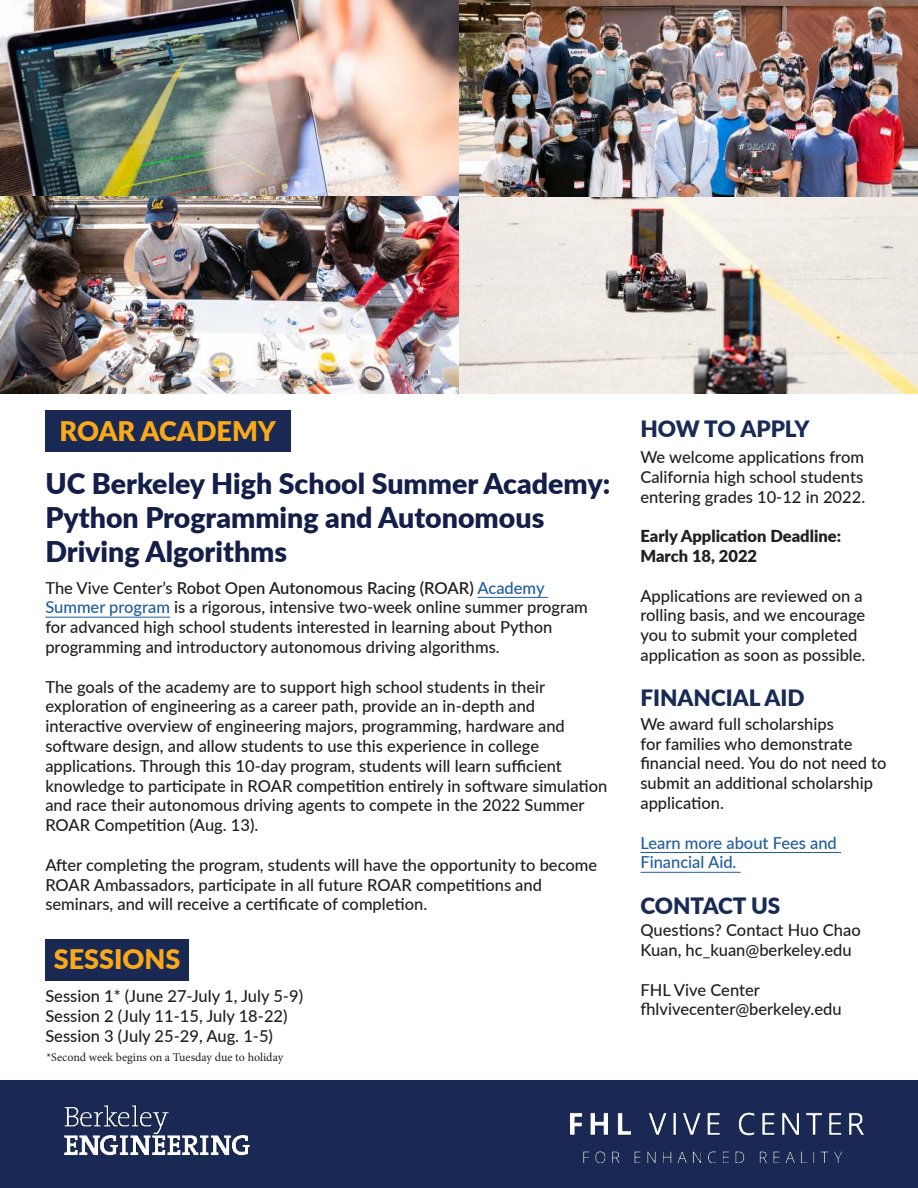
<style>
.page{position:relative;width:918px;height:1188px;background:#fff}
.page>*{position:absolute;margin:0;border:0;box-sizing:border-box;transform-origin:0 0}
.t1{font:900 28.5px/34.2px "Lato";color:#131e49}
.t2{font:900 27px "Lato";color:#faa919}
.t3{font:900 22.5px "Lato";color:#192a54}
.t4{font:500 16.5px/19.8px "Lato";color:#221f1f}
.t5{font:900 16.5px/19.8px "Lato";color:#221f1f}
.t6{font:500 16.5px/19.8px "Lato";color:#1f5d9e}
.t7{font:12px "Minion Pro";color:#221f1f}
.s1{font-weight:600}
.s2{color:#1f5d9e}
</style>
<div class="page">
<hr style="left:477px;top:597px;width:71px;height:1px;background:#1f5d9e">
<hr style="left:45px;top:617px;width:125px;height:1px;background:#1f5d9e">
<hr style="left:640px;top:852px;width:201px;height:1px;background:#1f5d9e">
<hr style="left:640px;top:872px;width:101px;height:1px;background:#1f5d9e">
<div style="left:0;top:1081px;width:918px;height:107px;background:#192954"></div>
<img style="left:570px;top:1112px;width:294px;height:51px">
<img style="left:64px;top:1105px;width:186px;height:51px">
<img style="left:0;top:0;width:918px;height:393px">
<div style="left:45px;top:411px;width:245px;height:41px;background:#192954"></div>
<div style="left:45px;top:939px;width:144px;height:41px;background:#192954"></div>
<h2 class="t2" style="left:60px;top:421px;width:218px">ROAR ACADEMY</h2>
<h1 class="t1" style="left:45px;top:469px;width:566px">UC Berkeley High School Summer Academy:<br>Python Programming and Autonomous<br>Driving Algorithms</h1>
<p class="t4" style="left:45px;top:579px;width:544px">The Vive Center’s <span class="s1">Robot Open Autonomous Racing (ROAR)</span> <span class="s2">Academy Summer program</span> is a rigorous, intensive two-week online summer program for advanced high school students interested in learning about Python programming and introductory autonomous driving algorithms.</p>
<p class="t4" style="left:45px;top:678px;width:564px">The goals of the academy are to support high school students in their exploration of engineering as a career path, provide an in-depth and interactive overview of engineering majors, programming, hardware and software design, and allow students to use this experience in college applications. Through this 10-day program, students will learn sufficient knowledge to participate in ROAR competition entirely in software simulation and race their autonomous driving agents to compete in the 2022 Summer ROAR Competition (Aug. 13).</p>
<p class="t4" style="left:45px;top:854px;width:553px">After completing the program, students will have the opportunity to become<br>ROAR Ambassadors, participate in all future ROAR competitions and seminars, and will receive a certificate of completion.</p>
<h2 class="t2" style="left:54px;top:949px;width:128px">SESSIONS</h2>
<p class="t4" style="left:45px;top:986px;width:259px">Session 1* (June 27-July 1, July 5-9)<br>Session 2 (July 11-15, July 18-22)<br>Session 3 (July 25-29, Aug. 1-5)</p>
<p class="t7" style="left:46px;top:1053px;width:238px">*Second week begins on a Tuesday due to holiday</p>
<h3 class="t3" style="left:640px;top:420px;width:171px">HOW TO APPLY</h3>
<p class="t4" style="left:640px;top:446px;width:226px;text-align:justify">We welcome applications from California high school students entering grades 10-12 in 2022.</p>
<p class="t5" style="left:640px;top:526px;width:202px">Early Application Deadline:<br>March 18, 2022</p>
<p class="t4" style="left:640px;top:585px;width:227px">Applications are reviewed on a rolling basis, and we encourage you to submit your completed application as soon as possible.</p>
<h3 class="t3" style="left:640px;top:689px;width:166px">FINANCIAL AID</h3>
<p class="t4" style="left:640px;top:715px;width:248px">We award full scholarships<br>for families who demonstrate financial need. You do not need to submit an additional scholarship application.</p>
<p class="t6" style="left:640px;top:834px;width:198px">Learn more about Fees and<br>Financial Aid.</p>
<h3 class="t3" style="left:640px;top:897px;width:142px">CONTACT US</h3>
<p class="t4" style="left:640px;top:920px;width:222px">Questions? Contact Huo Chao<br>Kuan, hc_kuan@berkeley.edu</p>
<p class="t4" style="left:640px;top:979px;width:203px">FHL Vive Center fhlvivecenter@berkeley.edu</p>
</div>
